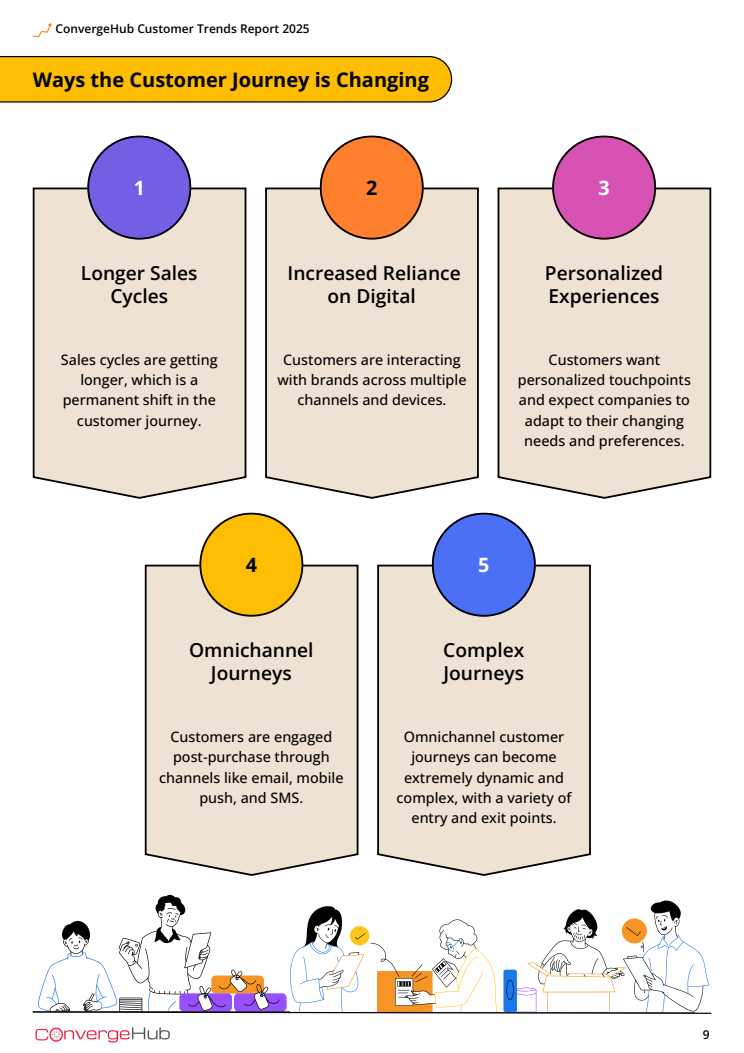
<style>
.page{position:relative;width:744px;height:1053px;background:#fff}
.page>*{position:absolute;margin:0;border:0;box-sizing:border-box;transform-origin:0 0}
.t1{font:700 20px "Open Sans";color:#000}
.t2{font:700 19.72px "Open Sans";color:#fff}
.t3{font:700 19.72px "Open Sans";color:#000}
.t4{font:600 19.2px/22.8px "Open Sans";color:#000;text-align:center}
.t5{font:500 14.4px/20.1px "Open Sans";color:#000;text-align:center}
.t6{font:600 12px "Open Sans";color:#000}
</style>
<div class="page">
<svg style="left:0;top:56px;width:452px;height:46px;background:#f2b502"></svg>
<div style="left:33px;top:187px;width:213px;height:312px;background:#eee3d2"></div>
<svg style="left:87px;top:136px;width:104px;height:103px;background:#8878d8"></svg>
<svg style="left:265px;top:187px;width:214px;height:312px;background:#e8dece"></svg>
<svg style="left:320px;top:136px;width:104px;height:103px;background:#ee9051"></svg>
<div style="left:498px;top:187px;width:213px;height:312px;background:#eee3d2"></div>
<svg style="left:552px;top:136px;width:104px;height:103px;background:#d26eb3"></svg>
<svg style="left:32px;top:894px;width:680px;height:120px"></svg>
<div style="left:145px;top:564px;width:213px;height:311px;background:#eee3d2"></div>
<svg style="left:199px;top:512px;width:104px;height:104px;background:#eebe31"></svg>
<div style="left:377px;top:564px;width:214px;height:311px;background:#eee3d2"></div>
<svg style="left:432px;top:512px;width:104px;height:104px;background:#6b85e6"></svg>
<img style="left:35px;top:1027px;width:135px;height:15px">
<svg style="left:32px;top:23px;width:20px;height:14px"></svg>
<h2 class="t6" style="left:56px;top:20px;width:256px">ConvergeHub Customer Trends Report 2025</h2>
<p class="t1" style="left:33px;top:65px;width:398px">Ways the Customer Journey is Changing</p>
<p class="t2" style="left:134px;top:174px;width:13px">1</p>
<p class="t4" style="left:81px;top:261px;width:118px">Longer Sales<br>Cycles</p>
<p class="t5" style="left:61px;top:349px;width:158px">Sales cycles are getting longer, which is a permanent shift in the customer journey.</p>
<p class="t3" style="left:366px;top:174px;width:13px">2</p>
<h1 class="t4" style="left:288px;top:261px;width:175px">Increased Reliance on Digital</h1>
<p class="t5" style="left:277px;top:349px;width:191px">Customers are interacting with brands across multiple channels and devices.</p>
<h1 class="t2" style="left:599px;top:174px;width:13px">3</h1>
<h2 class="t4" style="left:545px;top:261px;width:120px;text-align:left">Personalized<br>Experiences</h2>
<p class="t5" style="left:518px;top:349px;width:175px">Customers want personalized touchpoints and expect companies to adapt to their changing needs and preferences.</p>
<h1 class="t3" style="left:246px;top:550px;width:13px">4</h1>
<h1 class="t2" style="left:478px;top:550px;width:13px">5</h1>
<h2 class="t4" style="left:189px;top:638px;width:126px">Omnichannel<br>Journeys</h2>
<p class="t5" style="left:159px;top:726px;width:186px">Customers are engaged post-purchase through channels like email, mobile push, and SMS.</p>
<h2 class="t4" style="left:443px;top:638px;width:83px;text-align:left">Complex<br>Journeys</h2>
<p class="t5" style="left:397px;top:726px;width:176px">Omnichannel customer journeys can become extremely dynamic and complex, with a variety of entry and exit points.</p>
<h1 class="t6" style="left:703px;top:1026px;width:8px">9</h1>
</div>
